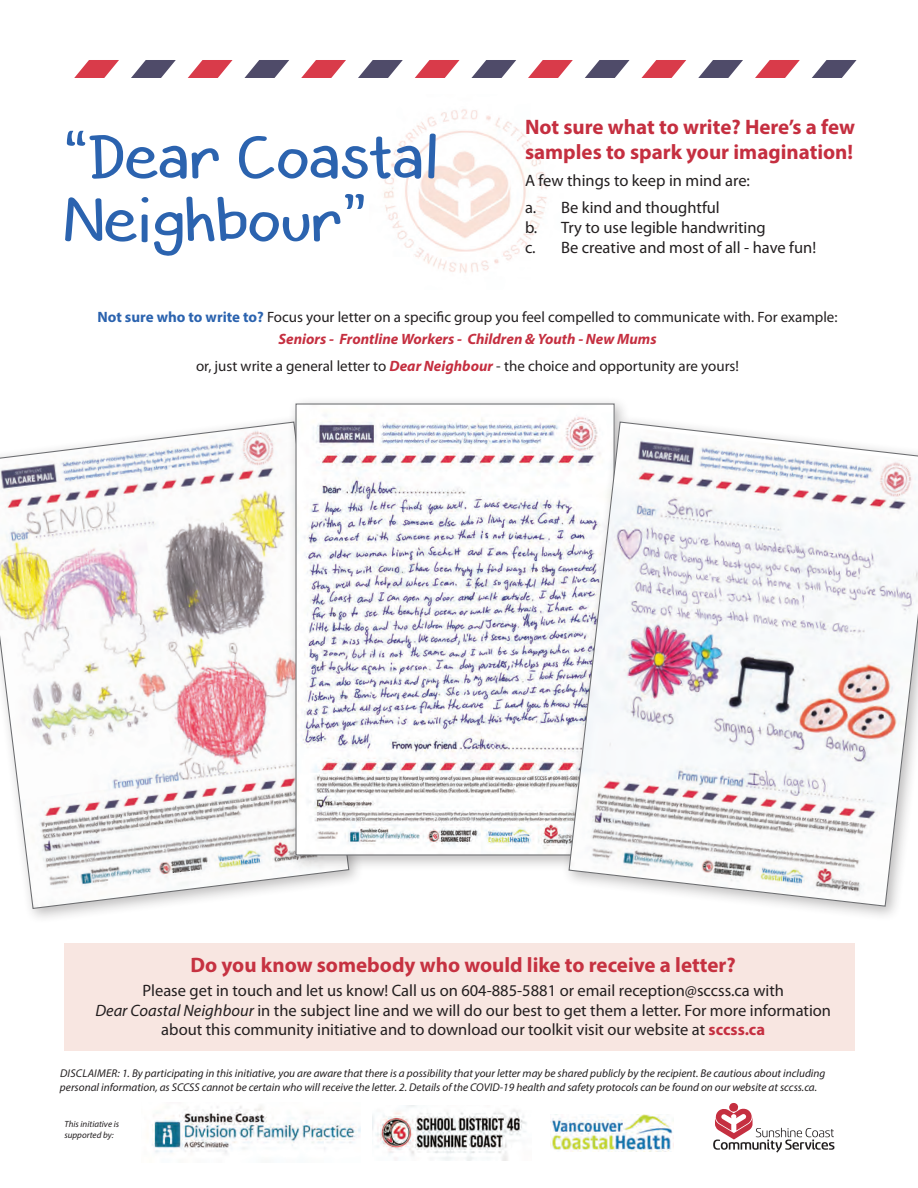
<style>
.page{position:relative;width:918px;height:1188px;background:#fff}
.page>*{position:absolute;margin:0;border:0;box-sizing:border-box;transform-origin:0 0}
.t1{font:700 21px/25.2px "Myriad Pro";color:#c52f40}
.t2{font:700 21px "Myriad Pro";color:#c63241}
.t3{font:16.5px/19.8px "Myriad Pro";color:#231f20}
.t4{font:15px/22.2px "Myriad Pro";color:#231f20;text-align:center}
.t5{font:italic 11.25px/13.5px "Myriad Pro";color:#231f20}
.t6{font:italic 9px/10.8px "Myriad Pro";color:#231f20}
.s1{font-weight:700;color:#2b63af}
.s2{font-weight:700;font-style:italic;color:#c52f40}
.s3{font-style:italic}
.s4{font-weight:700;color:#c52f40}
</style>
<div class="page">
<img style="left:384px;top:109px;width:163px;height:164px">
<svg style="left:471px;top:60px;width:45px;height:18px"></svg>
<svg style="left:415px;top:60px;width:45px;height:18px"></svg>
<svg style="left:358px;top:60px;width:45px;height:18px"></svg>
<svg style="left:301px;top:60px;width:45px;height:18px"></svg>
<svg style="left:244px;top:60px;width:45px;height:18px"></svg>
<svg style="left:188px;top:60px;width:45px;height:18px"></svg>
<svg style="left:131px;top:60px;width:45px;height:18px"></svg>
<svg style="left:74px;top:60px;width:45px;height:18px"></svg>
<svg style="left:812px;top:60px;width:45px;height:18px"></svg>
<svg style="left:755px;top:60px;width:45px;height:18px"></svg>
<svg style="left:698px;top:60px;width:45px;height:18px"></svg>
<svg style="left:641px;top:60px;width:45px;height:18px"></svg>
<svg style="left:585px;top:60px;width:45px;height:18px"></svg>
<svg style="left:528px;top:60px;width:45px;height:18px"></svg>
<svg style="left:65px;top:194px;width:299px;height:62px"></svg>
<svg style="left:67px;top:131px;width:369px;height:48px"></svg>
<svg style="left:713px;top:1103px;width:121px;height:50px"></svg>
<img style="left:551px;top:1114px;width:122px;height:37px">
<img style="left:372px;top:1105px;width:155px;height:55px">
<img style="left:152px;top:1106px;width:208px;height:48px">
<img style="left:0;top:421px;width:350px;height:489px">
<div style="left:288px;top:396px;width:343px;height:475px;background:#231f20;opacity:.3"></div>
<img style="left:298px;top:405px;width:315px;height:448px">
<div style="left:562px;top:415px;width:356px;height:507px;background:#231f20;opacity:.3"></div>
<svg style="left:568px;top:421px;width:350px;height:486px"></svg>
<div style="left:64px;top:943px;width:790px;height:108px;background:#f8e6e1"></div>
<p class="t1" style="left:525px;top:113px;width:331px">Not sure what to write? Here’s a few samples to spark your imagination!</p>
<p class="t3" style="left:525px;top:167px;width:227px;line-height:27.3px">A few things to keep in mind are: a. Be kind and thoughtful</p>
<p class="t3" style="left:525px;top:217px;width:293px">b. Try to use legible handwriting<br>c. Be creative and most of all - have fun!</p>
<p class="t4" style="left:97px;top:305px;width:742px"><span class="s1">Not sure who to write to?</span> Focus your letter on a specific group you feel compelled to communicate with. For example:<br><span class="s2">Seniors - Frontline Workers - Children &amp; Youth - New Mums</span></p>
<p class="t4" style="left:196px;top:354px;width:544px">or, just write a general letter to <span class="s2">Dear Neighbour</span> - the choice and opportunity are yours!</p>
<p class="t2" style="left:191px;top:951px;width:547px">Do you know somebody who would like to receive a letter?</p>
<p class="t3" style="left:95px;top:980px;width:737px;text-align:center">Please get in touch and let us know! Call us on 604-885-5881 or email reception@sccss.ca with<br><span class="s3">Dear Coastal Neighbour</span> in the subject line and we will do our best to get them a letter. For more information about this community initiative and to download our toolkit visit our website at <span class="s4">sccss.ca</span></p>
<p class="t5" style="left:60px;top:1067px;width:767px">DISCLAIMER: 1. By participating in this initiative, you are aware that there is a possibility that your letter may be shared publicly by the recipient. Be cautious about including personal information, as SCCSS cannot be certain who will receive the letter. 2. Details of the COVID-19 health and safety protocols can be found on our website at sccss.ca.</p>
<p class="t6" style="left:64px;top:1119px;width:56px">This initiative is supported by:</p>
</div>
